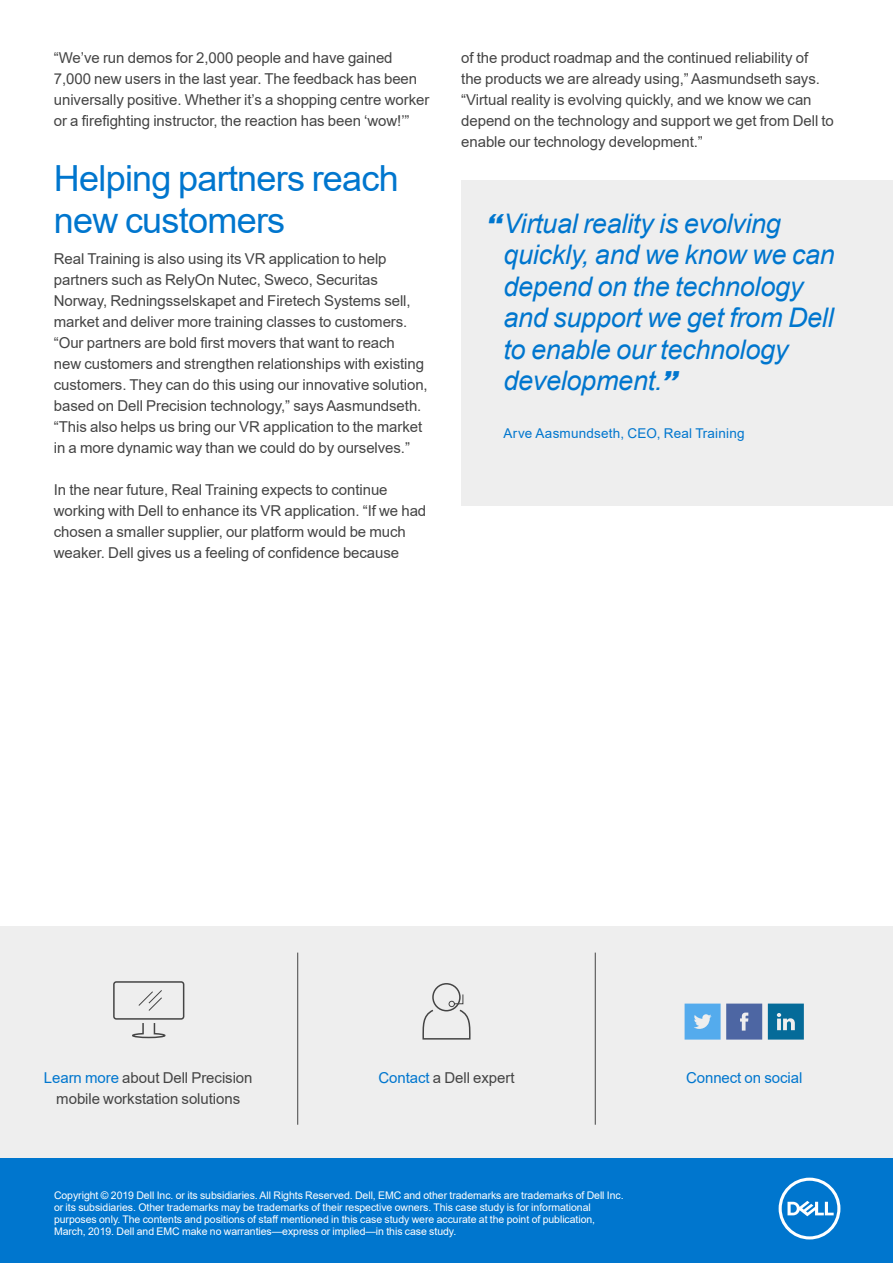
<style>
.page{position:relative;width:893px;height:1263px;background:#fff}
.page>*{position:absolute;margin:0;border:0;box-sizing:border-box;transform-origin:0 0}
.t1{font:36px/42px "Arial";letter-spacing:-.02em;color:#0076ce}
.t2{font:italic 27px/31.5px "Arial";letter-spacing:-.01em;color:#0076ce}
.t3{font:15px/21px "Arial";letter-spacing:-.005em;color:#444}
.t4{font:15px "Arial";letter-spacing:-.005em;color:#0076ce}
.t5{font:13.5px "Arial";letter-spacing:.015em;color:#0076ce}
.t6{font:10.5px/12px "Arial";letter-spacing:-.005em;color:#fff}
.s1{font-family:"Dell Replica";font-weight:800}
.s2{color:#0076ce}
</style>
<div class="page">
<div style="left:0;top:1157px;width:893px;height:106px;background:#0076ce"></div>
<svg style="left:779px;top:1178px;width:61px;height:61px"></svg>
<div style="left:0;top:926px;width:893px;height:232px;background:#eee"></div>
<div style="left:432px;top:983px;width:29px;height:28px;border:2px solid #444;border-radius:50%"></div>
<svg style="left:422px;top:994px;width:49px;height:46px"></svg>
<hr style="left:297px;top:952px;width:1px;height:173px;background:#444">
<hr style="left:595px;top:952px;width:1px;height:173px;background:#444">
<div style="left:113px;top:981px;width:71px;height:39px;border:2px solid #444;border-radius:2px"></div>
<svg style="left:138px;top:990px;width:24px;height:21px"></svg>
<svg style="left:132px;top:1023px;width:34px;height:16px"></svg>
<svg style="left:685px;top:1003px;width:77px;height:36px;background:#6c99cd"></svg>
<svg style="left:768px;top:1003px;width:36px;height:36px"></svg>
<div style="left:461px;top:180px;width:432px;height:326px;background:#eee"></div>
<p class="t3" style="left:54px;top:47px;width:377px">“We’ve run demos for 2,000 people and have gained 7,000 new users in the last year. The feedback has been universally positive. Whether it’s a shopping centre worker or a firefighting instructor, the reaction has been ‘wow!’”</p>
<h1 class="t1" style="left:54px;top:157px;width:346px">Helping partners reach new customers</h1>
<p class="t3" style="left:54px;top:248px;width:375px">Real Training is also using its VR application to help partners such as RelyOn Nutec, Sweco, Securitas Norway, Redningsselskapet and Firetech Systems sell, market and deliver more training classes to customers. “Our partners are bold first movers that want to reach<br>new customers and strengthen relationships with existing customers. They can do this using our innovative solution, based on Dell Precision technology,” says Aasmundseth. “This also helps us bring our VR application to the market in a more dynamic way than we could do by ourselves.”</p>
<p class="t3" style="left:54px;top:479px;width:374px">In the near future, Real Training expects to continue working with Dell to enhance its VR application. “If we had chosen a smaller supplier, our platform would be much weaker. Dell gives us a feeling of confidence because</p>
<p class="t3" style="left:461px;top:47px;width:374px">of the product roadmap and the continued reliability of<br>the products we are already using,” Aasmundseth says. “Virtual reality is evolving quickly, and we know we can depend on the technology and support we get from Dell to enable our technology development.”</p>
<h2 class="t2" style="left:503px;top:208px;width:333px;text-indent:-16px"><span class="s1">“</span>Virtual reality is evolving quickly, and we know we can depend on the technology and support we get from Dell to enable our technology development.<span class="s1">”</span></h2>
<p class="t5" style="left:503px;top:424px;width:243px">Arve Aasmundseth, CEO, Real Training</p>
<p class="t3" style="left:44px;top:1067px;width:210px"><span class="s2">Learn more</span> about Dell Precision</p>
<p class="t3" style="left:378px;top:1067px;width:138px"><span class="s2">Contact</span> a Dell expert</p>
<p class="t4" style="left:686px;top:1067px;width:118px">Connect on social</p>
<p class="t3" style="left:56px;top:1088px;width:185px">mobile workstation solutions</p>
<p class="t6" style="left:54px;top:1189px;width:571px">Copyright © 2019 Dell Inc. or its subsidiaries. All Rights Reserved. Dell, EMC and other trademarks are trademarks of Dell Inc. or its subsidiaries. Other trademarks may be trademarks of their respective owners. This case study is for informational purposes only. The contents and positions of staff mentioned in this case study were accurate at the point of publication, March, 2019. Dell and EMC make no warranties—express or implied—in this case study.</p>
</div>
